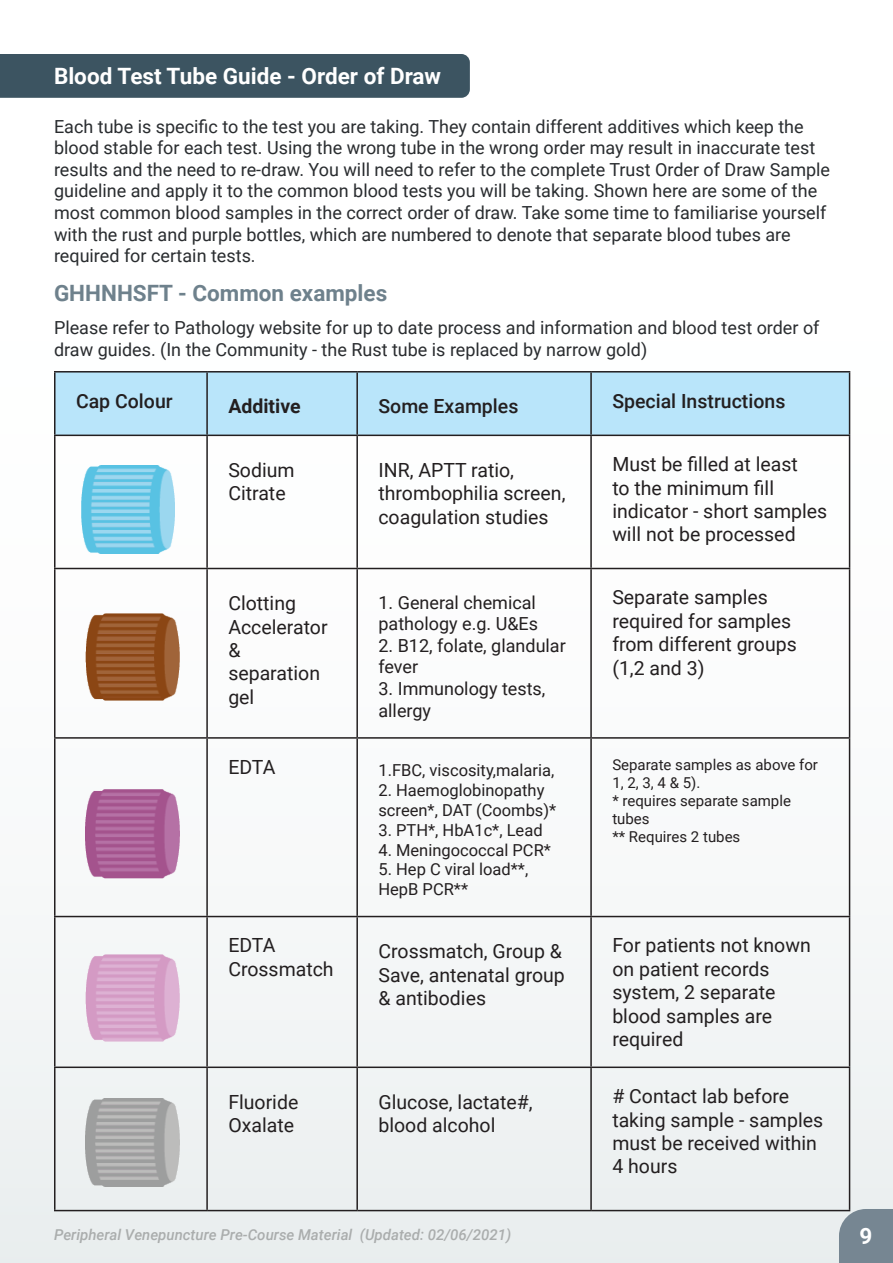
<style>
.page{position:relative;width:893px;height:1263px;background:#fff}
.page>*{position:absolute;margin:0;border:0;box-sizing:border-box;transform-origin:0 0}
.t1{font:700 22.5px "Roboto";color:#fff}
.t2{font:700 22.5px "Roboto";color:#6e818c}
.Para{font:19.5px/23.4px "Roboto";color:#231f20}
.para{font:19.5px/23.4px "Roboto";color:#231f20}
.Para-2{font:500 19.5px "Roboto";color:#231f20}
.para-2{font:700 19.5px "Roboto";color:#231f20}
.Para-3{font:18px/21.6px "Roboto";color:#292c2f}
.Para-4{font:18px/21.6px "Roboto";color:#231f20}
.Para-5{font:16.5px/19.8px "Roboto";color:#231f20}
.Para-6{font:15px/18px "Roboto";color:#231f20}
.t3{font:italic 500 15px "Roboto";color:#aaadad}
</style>
<div class="page">
<img style="left:0;top:371px;width:893px;height:892px">
<div style="left:839px;top:1209px;width:54px;height:54px;background:#768692"></div>
<div style="left:0;top:54px;width:470px;height:44px;background:#3c5461"></div>
<div style="left:56px;top:372px;width:793px;height:63px;background:#b9e5fa"></div>
<hr style="left:54px;top:371px;width:153px;height:1px;background:#231f20">
<hr style="left:54px;top:372px;width:2px;height:63px;background:#231f20">
<hr style="left:207px;top:371px;width:150px;height:1px;background:#231f20">
<hr style="left:206px;top:372px;width:2px;height:63px;background:#231f20">
<hr style="left:357px;top:371px;width:234px;height:1px;background:#231f20">
<hr style="left:356px;top:372px;width:2px;height:63px;background:#231f20">
<hr style="left:591px;top:371px;width:259px;height:1px;background:#231f20">
<hr style="left:590px;top:372px;width:2px;height:63px;background:#231f20">
<hr style="left:849px;top:372px;width:1px;height:63px;background:#231f20">
<hr style="left:54px;top:435px;width:153px;height:1px;background:#231f20">
<hr style="left:54px;top:436px;width:2px;height:132px;background:#231f20">
<hr style="left:207px;top:435px;width:150px;height:1px;background:#231f20">
<hr style="left:206px;top:436px;width:2px;height:132px;background:#231f20">
<hr style="left:357px;top:435px;width:234px;height:1px;background:#231f20">
<hr style="left:356px;top:436px;width:2px;height:132px;background:#231f20">
<hr style="left:591px;top:435px;width:259px;height:1px;background:#231f20">
<hr style="left:590px;top:436px;width:2px;height:132px;background:#231f20">
<hr style="left:849px;top:436px;width:1px;height:132px;background:#231f20">
<hr style="left:54px;top:568px;width:153px;height:1px;background:#231f20">
<hr style="left:54px;top:569px;width:2px;height:168px;background:#231f20">
<hr style="left:207px;top:568px;width:150px;height:1px;background:#231f20">
<hr style="left:206px;top:569px;width:2px;height:168px;background:#231f20">
<hr style="left:357px;top:568px;width:234px;height:1px;background:#231f20">
<hr style="left:356px;top:569px;width:2px;height:168px;background:#231f20">
<hr style="left:591px;top:568px;width:259px;height:1px;background:#231f20">
<hr style="left:590px;top:569px;width:2px;height:168px;background:#231f20">
<hr style="left:849px;top:569px;width:1px;height:168px;background:#231f20">
<hr style="left:54px;top:737px;width:153px;height:2px;background:#231f20">
<hr style="left:54px;top:739px;width:2px;height:177px;background:#231f20">
<hr style="left:207px;top:737px;width:150px;height:2px;background:#231f20">
<hr style="left:206px;top:739px;width:2px;height:177px;background:#231f20">
<hr style="left:357px;top:737px;width:234px;height:2px;background:#231f20">
<hr style="left:356px;top:739px;width:2px;height:177px;background:#231f20">
<hr style="left:591px;top:737px;width:259px;height:2px;background:#231f20">
<hr style="left:590px;top:739px;width:2px;height:177px;background:#231f20">
<hr style="left:849px;top:739px;width:1px;height:177px;background:#231f20">
<hr style="left:54px;top:916px;width:153px;height:1px;background:#231f20">
<hr style="left:54px;top:917px;width:2px;height:149px;background:#231f20">
<hr style="left:207px;top:916px;width:150px;height:1px;background:#231f20">
<hr style="left:206px;top:917px;width:2px;height:149px;background:#231f20">
<hr style="left:357px;top:916px;width:234px;height:1px;background:#231f20">
<hr style="left:356px;top:917px;width:2px;height:149px;background:#231f20">
<hr style="left:591px;top:916px;width:259px;height:1px;background:#231f20">
<hr style="left:590px;top:917px;width:2px;height:149px;background:#231f20">
<hr style="left:849px;top:917px;width:1px;height:149px;background:#231f20">
<hr style="left:54px;top:1066px;width:153px;height:2px;background:#231f20">
<hr style="left:54px;top:1068px;width:2px;height:142px;background:#231f20">
<hr style="left:207px;top:1066px;width:150px;height:2px;background:#231f20">
<hr style="left:206px;top:1068px;width:2px;height:142px;background:#231f20">
<hr style="left:357px;top:1066px;width:234px;height:2px;background:#231f20">
<hr style="left:356px;top:1068px;width:2px;height:142px;background:#231f20">
<hr style="left:591px;top:1066px;width:259px;height:2px;background:#231f20">
<hr style="left:590px;top:1068px;width:2px;height:142px;background:#231f20">
<hr style="left:849px;top:1068px;width:1px;height:142px;background:#231f20">
<hr style="left:54px;top:1210px;width:153px;height:1px;background:#231f20">
<hr style="left:207px;top:1210px;width:150px;height:1px;background:#231f20">
<hr style="left:357px;top:1210px;width:234px;height:1px;background:#231f20">
<hr style="left:591px;top:1210px;width:259px;height:1px;background:#231f20">
<img style="left:81px;top:466px;width:94px;height:87px">
<img style="left:85px;top:613px;width:94px;height:88px">
<img style="left:85px;top:790px;width:94px;height:88px">
<img style="left:85px;top:954px;width:94px;height:88px">
<img style="left:85px;top:1098px;width:94px;height:88px">
<p class="t1" style="left:54px;top:60px;width:389px">Blood Test Tube Guide - Order of Draw</p>
<p class="Para-3" style="left:54px;top:115px;width:778px">Each tube is specific to the test you are taking. They contain different additives which keep the blood stable for each test. Using the wrong tube in the wrong order may result in inaccurate test results and the need to re-draw. You will need to refer to the complete Trust Order of Draw Sample guideline and apply it to the common blood tests you will be taking. Shown here are some of the most common blood samples in the correct order of draw. Take some time to familiarise yourself with the rust and purple bottles, which are numbered to denote that separate blood tubes are required for certain tests.</p>
<p class="t2" style="left:54px;top:277px;width:335px">GHHNHSFT - Common examples</p>
<p class="Para-3" style="left:54px;top:316px;width:767px">Please refer to Pathology website for up to date process and information and blood test order of draw guides. (In the Community - the Rust tube is replaced by narrow gold)</p>
<p class="Para-2" style="left:76px;top:387px;width:98px">Cap Colour</p>
<p class="para-2" style="left:228px;top:393px;width:74px">Additive</p>
<p class="Para-2" style="left:378px;top:393px;width:141px">Some Examples</p>
<p class="Para-2" style="left:612px;top:387px;width:175px">Special Instructions</p>
<p class="para" style="left:228px;top:458px;width:68px">Sodium</p>
<p class="para" style="left:228px;top:481px;width:59px">Citrate</p>
<p class="para" style="left:228px;top:591px;width:69px">Clotting</p>
<p class="para" style="left:228px;top:614px;width:101px">Accelerator</p>
<p class="para" style="left:228px;top:638px;width:93px">&amp; separation gel</p>
<p class="para" style="left:378px;top:458px;width:137px">INR, APTT ratio,</p>
<p class="para" style="left:378px;top:481px;width:189px">thrombophilia screen, coagulation studies</p>
<p class="Para-4" style="left:378px;top:591px;width:161px">1. General chemical pathology e.g. U&amp;Es</p>
<p class="Para-4" style="left:378px;top:634px;width:189px">2. B12, folate, glandular fever</p>
<p class="Para-4" style="left:378px;top:677px;width:168px">3. Immunology tests, allergy</p>
<p class="Para" style="left:228px;top:754px;width:49px">EDTA</p>
<p class="Para-5" style="left:378px;top:760px;width:177px">1.FBC, viscosity,malaria,</p>
<p class="Para-5" style="left:378px;top:780px;width:179px">2. Haemoglobinopathy screen*, DAT (Coombs)*</p>
<p class="Para-5" style="left:378px;top:819px;width:166px">3. PTH*, HbA1c*, Lead</p>
<p class="Para-5" style="left:378px;top:839px;width:174px">4. Meningococcal PCR*</p>
<p class="Para-5" style="left:378px;top:859px;width:151px">5. Hep C viral load**,<br>HepB PCR**</p>
<p class="para" style="left:612px;top:452px;width:216px">Must be filled at least<br>to the minimum fill indicator - short samples will not be processed</p>
<p class="Para" style="left:612px;top:585px;width:186px">Separate samples required for samples from different groups</p>
<p class="Para" style="left:612px;top:655px;width:94px">(1,2 and 3)</p>
<p class="Para-6" style="left:612px;top:755px;width:207px">Separate samples as above for<br>1, 2, 3, 4 &amp; 5).</p>
<p class="Para-6" style="left:612px;top:791px;width:180px">* requires separate sample tubes</p>
<p class="Para-6" style="left:612px;top:827px;width:130px">** Requires 2 tubes</p>
<p class="Para" style="left:228px;top:933px;width:107px">EDTA<br>Crossmatch</p>
<p class="Para" style="left:378px;top:939px;width:188px">Crossmatch, Group &amp;<br>Save, antenatal group &amp; antibodies</p>
<p class="Para" style="left:612px;top:933px;width:200px">For patients not known on patient records system, 2 separate blood samples are required</p>
<p class="para" style="left:228px;top:1090px;width:72px">Fluoride</p>
<p class="para" style="left:228px;top:1113px;width:67px">Oxalate</p>
<p class="Para" style="left:378px;top:1090px;width:156px">Glucose, lactate#, blood alcohol</p>
<p class="Para" style="left:612px;top:1084px;width:212px"># Contact lab before taking sample - samples must be received within<br>4 hours</p>
<p class="t3" style="left:54px;top:1224px;width:459px">Peripheral Venepuncture Pre-Course Material (Updated: 02/06/2021)</p>
<p class="t1" style="left:859px;top:1220px;width:14px">9</p>
</div>
